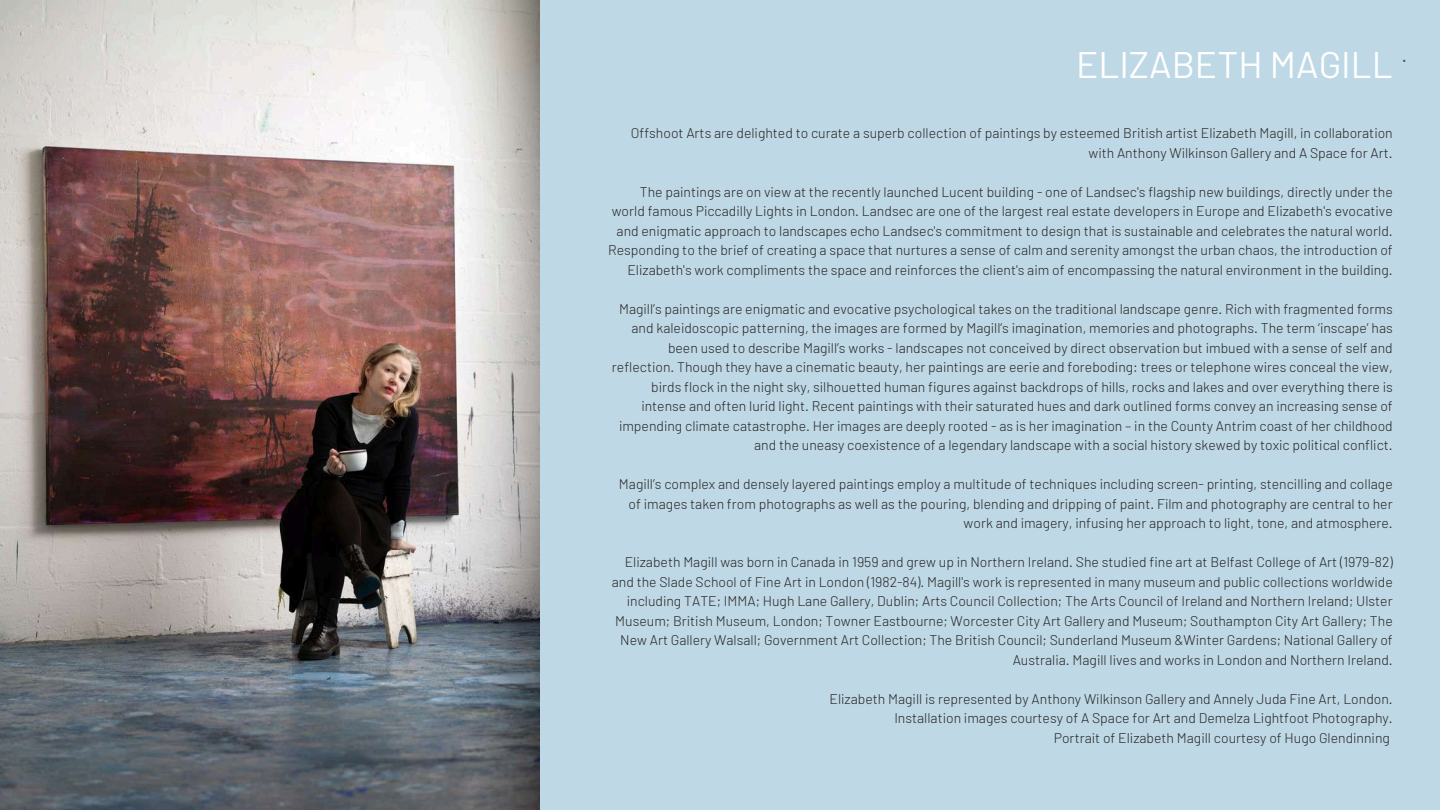
<style>
.page{position:relative;width:1440px;height:810px;background:#bed8e6}
.page>*{position:absolute;margin:0;border:0;box-sizing:border-box;transform-origin:0 0}
.t1{font:37px "Barlow";color:#fff}
.t2{font:300 21px "Barlow";color:#545454}
.t3{font:300 14px/19.5px "Barlow";color:#272523;text-align:right}
</style>
<div class="page">
<img style="left:0;top:0;width:540px;height:810px">
<h1 class="t1" style="left:1076px;top:41px;width:318px">ELIZABETH MAGILL</h1>
<h2 class="t2" style="left:1401px;top:41px;width:7px">.</h2>
<p class="t3" style="left:631px;top:123px;width:763px">Offshoot Arts are delighted to curate a superb collection of paintings by esteemed British artist Elizabeth Magill, in collaboration with Anthony Wilkinson Gallery and A Space for Art.</p>
<p class="t3" style="left:608px;top:181px;width:786px">The paintings are on view at the recently launched Lucent building - one of Landsec's flagship new buildings, directly under the world famous Piccadilly Lights in London. Landsec are one of the largest real estate developers in Europe and Elizabeth's evocative and enigmatic approach to landscapes echo Landsec's commitment to design that is sustainable and celebrates the natural world.<br>Responding to the brief of creating a space that nurtures a sense of calm and serenity amongst the urban chaos, the introduction of Elizabeth's work compliments the space and reinforces the client's aim of encompassing the natural environment in the building.</p>
<p class="t3" style="left:612px;top:298px;width:782px">Magill’s paintings are enigmatic and evocative psychological takes on the traditional landscape genre. Rich with fragmented forms and kaleidoscopic patterning, the images are formed by Magill’s imagination, memories and photographs. The term ‘inscape’ has been used to describe Magill’s works - landscapes not conceived by direct observation but imbued with a sense of self and reflection. Though they have a cinematic beauty, her paintings are eerie and foreboding: trees or telephone wires conceal the view, birds flock in the night sky, silhouetted human figures against backdrops of hills, rocks and lakes and over everything there is intense and often lurid light. Recent paintings with their saturated hues and dark outlined forms convey an increasing sense of impending climate catastrophe. Her images are deeply rooted - as is her imagination – in the County Antrim coast of her childhood and the uneasy coexistence of a legendary landscape with a social history skewed by toxic political conflict.</p>
<p class="t3" style="left:619px;top:474px;width:775px">Magill’s complex and densely layered paintings employ a multitude of techniques including screen- printing, stencilling and collage of images taken from photographs as well as the pouring, blending and dripping of paint. Film and photography are central to her work and imagery, infusing her approach to light, tone, and atmosphere.</p>
<p class="t3" style="left:612px;top:552px;width:783px">Elizabeth Magill was born in Canada in 1959 and grew up in Northern Ireland. She studied fine art at Belfast College of Art (1979-82) and the Slade School of Fine Art in London (1982-84). Magill's work is represented in many museum and public collections worldwide including TATE; IMMA; Hugh Lane Gallery, Dublin; Arts Council Collection; The Arts Council of Ireland and Northern Ireland; Ulster Museum; British Museum, London; Towner Eastbourne; Worcester City Art Gallery and Museum; Southampton City Art Gallery; The New Art Gallery Walsall; Government Art Collection; The British Council; Sunderland Museum &amp;Winter Gardens; National Gallery of Australia. Magill lives and works in London and Northern Ireland.</p>
<p class="t3" style="left:829px;top:688px;width:565px">Elizabeth Magill is represented by Anthony Wilkinson Gallery and Annely Juda Fine Art, London.<br>Installation images courtesy of A Space for Art and Demelza Lightfoot Photography.<br>Portrait of Elizabeth Magill courtesy of Hugo Glendinning</p>
</div>
